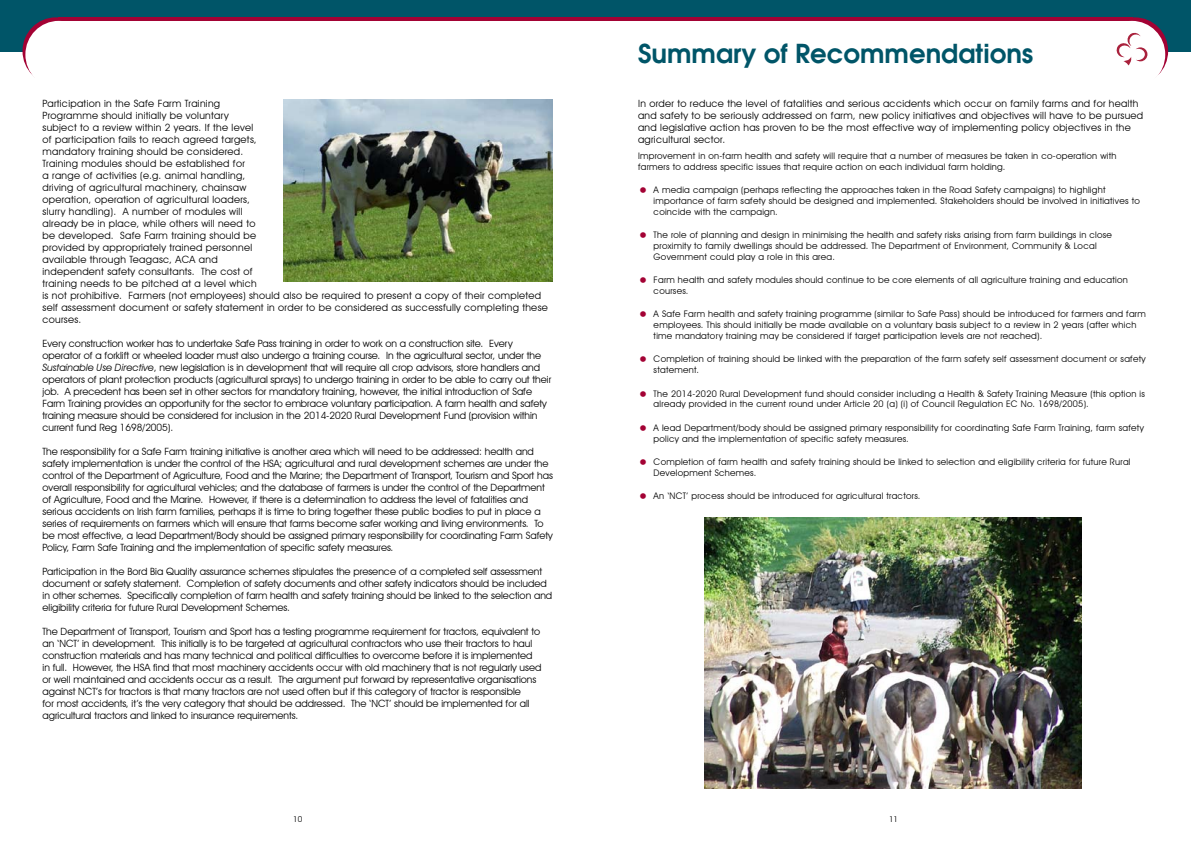
<style>
.page{position:relative;width:1191px;height:842px;background:#fff}
.page>*{position:absolute;margin:0;border:0;box-sizing:border-box;transform-origin:0 0}
.t1{font:600 26px "Avant Garde";color:#005568}
.t2{font:10px/12px "Avant Garde IT Cby BT";color:#000}
.t3{font:10px/12px "Avant Garde IT Cby BT";letter-spacing:.03em;color:#000}
.t4{font:9px/10.8px "Avant Garde IT Cby BT";letter-spacing:.03em;color:#000}
.t5{font:8px "Avant Garde IT Cby BT";color:#000}
.s1{font-style:italic}
</style>
<div class="page">
<div style="left:595px;top:0;width:596px;height:52px;background:#005568"></div>
<div style="left:595px;top:17px;width:538px;height:68px;background:#a30234"></div>
<svg style="left:1101px;top:17px;width:67px;height:68px"></svg>
<div style="left:595px;top:21px;width:535px;height:67px;background:#fff"></div>
<div style="left:1098px;top:21px;width:67px;height:67px;background:#fff;border-radius:50%"></div>
<div style="left:0;top:0;width:595px;height:52px;background:#005568"></div>
<div style="left:58px;top:17px;width:537px;height:68px;background:#a30234"></div>
<div style="left:23px;top:17px;width:66px;height:68px;background:#a30234;border-radius:50%"></div>
<div style="left:61px;top:21px;width:534px;height:67px;background:#fff"></div>
<div style="left:25px;top:21px;width:67px;height:67px;background:#fff;border-radius:50%"></div>
<svg style="left:1116px;top:32px;width:31px;height:34px"></svg>
<img style="left:283px;top:99px;width:270px;height:182px">
<img style="left:704px;top:517px;width:377px;height:272px">
<p class="t3" style="left:43px;top:97px;width:507px">Participation in the Safe Farm Training<br>Programme should initially be voluntary<br>subject to a review within 2 years. If the level<br>of participation fails to reach agreed targets,<br>mandatory training should be considered.<br>Training modules should be established for<br>a range of activities (e.g. animal handling,<br>driving of agricultural machinery, chainsaw<br>operation, operation of agricultural loaders,<br>slurry handling). A number of modules will<br>already be in place, while others will need to<br>be developed. Safe Farm training should be<br>provided by appropriately trained personnel<br>available through Teagasc, ACA and<br>independent safety consultants. The cost of<br>training needs to be pitched at a level which<br>is not prohibitive. Farmers (not employees) should also be required to present a copy of their completed self assessment document or safety statement in order to be considered as successfully completing these courses.</p>
<p class="t2" style="left:43px;top:337px;width:510px">Every construction worker has to undertake Safe Pass training in order to work on a construction site. Every operator of a forklift or wheeled loader must also undergo a training course. In the agricultural sector, under the <span class="s1">Sustainable Use Directive</span>, new legislation is in development that will require all crop advisors, store handlers and operators of plant protection products (agricultural sprays) to undergo training in order to be able to carry out their job. A precedent has been set in other sectors for mandatory training, however, the initial introduction of Safe Farm Training provides an opportunity for the sector to embrace voluntary participation. A farm health and safety training measure should be considered for inclusion in the 2014-2020 Rural Development Fund (provision within current fund Reg 1698/2005).</p>
<p class="t2" style="left:43px;top:445px;width:512px">The responsibility for a Safe Farm training initiative is another area which will need to be addressed: health and safety implementation is under the control of the HSA; agricultural and rural development schemes are under the control of the Department of Agriculture, Food and the Marine; the Department of Transport, Tourism and Sport has overall responsibility for agricultural vehicles; and the database of farmers is under the control of the Department of Agriculture, Food and the Marine. However, if there is a determination to address the level of fatalities and serious accidents on Irish farm families, perhaps it is time to bring together these public bodies to put in place a series of requirements on farmers which will ensure that farms become safer working and living environments. To be most effective, a lead Department/Body should be assigned primary responsibility for coordinating Farm Safety Policy, Farm Safe Training and the implementation of specific safety measures.</p>
<p class="t2" style="left:43px;top:565px;width:511px">Participation in the Bord Bia Quality assurance schemes stipulates the presence of a completed self assessment document or safety statement. Completion of safety documents and other safety indicators should be included in other schemes. Specifically completion of farm health and safety training should be linked to the selection and eligibility criteria for future Rural Development Schemes.</p>
<p class="t2" style="left:43px;top:625px;width:500px">The Department of Transport, Tourism and Sport has a testing programme requirement for tractors, equivalent to an ‘NCT’ in development. This initially is to be targeted at agricultural contractors who use their tractors to haul construction materials and has many technical and political difficulties to overcome before it is implemented in full. However, the HSA find that most machinery accidents occur with old machinery that is not regularly used or well maintained and accidents occur as a result. The argument put forward by representative organisations against NCT’s for tractors is that many tractors are not used often but if this category of tractor is responsible<br>for most accidents, it’s the very category that should be addressed. The ‘NCT’ should be implemented for all agricultural tractors and linked to insurance requirements.</p>
<h1 class="t1" style="left:638px;top:37px;width:397px">Summary of Recommendations</h1>
<p class="t3" style="left:638px;top:97px;width:507px">In order to reduce the level of fatalities and serious accidents which occur on family farms and for health and safety to be seriously addressed on farm, new policy initiatives and objectives will have to be pursued and legislative action has proven to be the most effective way of implementing policy objectives in the agricultural sector.</p>
<p class="t4" style="left:638px;top:151px;width:480px">Improvement in on-farm health and safety will require that a number of measures be taken in co-operation with farmers to address specific issues that require action on each individual farm holding.</p>
<p class="t4" style="left:653px;top:185px;width:488px">A media campaign (perhaps reflecting the approaches taken in the Road Safety campaigns) to highlight importance of farm safety should be designed and implemented. Stakeholders should be involved in initiatives to coincide with the campaign.</p>
<p class="t4" style="left:653px;top:230px;width:460px">The role of planning and design in minimising the health and safety risks arising from farm buildings in close proximity to family dwellings should be addressed. The Department of Environment, Community &amp; Local<br>Government could play a role in this area.</p>
<p class="t4" style="left:653px;top:275px;width:476px">Farm health and safety modules should continue to be core elements of all agriculture training and education courses.</p>
<p class="t4" style="left:653px;top:309px;width:494px">A Safe Farm health and safety training programme (similar to Safe Pass) should be introduced for farmers and farm employees. This should initially be made available on a voluntary basis subject to a review in 2 years (after which time mandatory training may be considered if target participation levels are not reached).</p>
<p class="t4" style="left:653px;top:354px;width:493px">Completion of training should be linked with the preparation of the farm safety self assessment document or safety statement.</p>
<p class="t4" style="left:653px;top:388px;width:493px">The 2014-2020 Rural Development fund should consider including a Health &amp; Safety Training Measure (this option is already provided in the current round under Article 20 (a) (i) of Council Regulation EC No. 1698/2005).</p>
<p class="t4" style="left:653px;top:422px;width:492px">A lead Department/body should be assigned primary responsibility for coordinating Safe Farm Training, farm safety policy and the implementation of specific safety measures.</p>
<p class="t4" style="left:653px;top:456px;width:478px">Completion of farm health and safety training should be linked to selection and eligibility criteria for future Rural<br>Development Schemes.</p>
<p class="t4" style="left:653px;top:490px;width:268px">An ‘NCT’ process should be introduced for agricultural tractors.</p>
<p class="t5" style="left:293px;top:814px;width:11px">10</p>
<p class="t5" style="left:889px;top:814px;width:11px">11</p>
</div>
